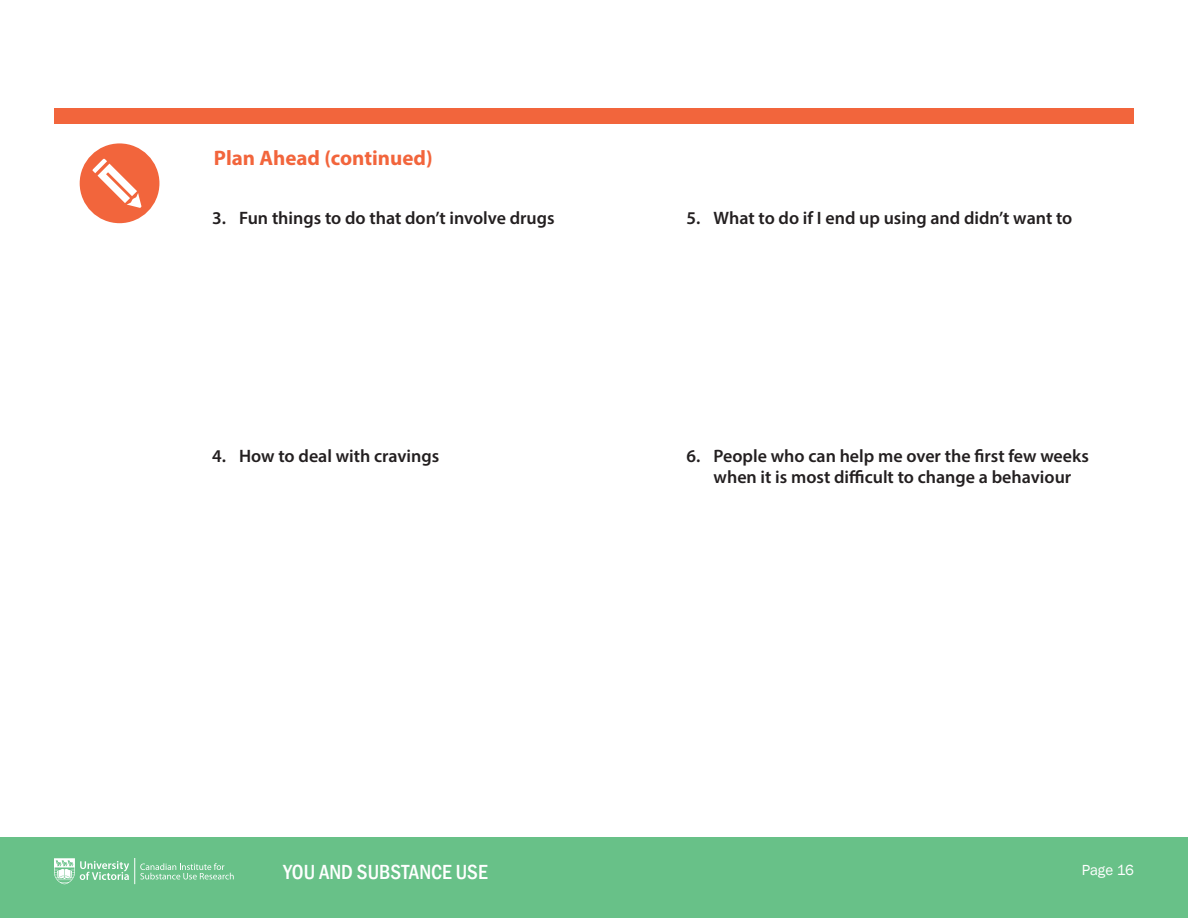
<style>
.page{position:relative;width:1188px;height:918px;background:#fff}
.page>*{position:absolute;margin:0;border:0;box-sizing:border-box;transform-origin:0 0}
.EXERCISES_-_intro_se{font:700 21px "Myriad Pro";color:#f2653c}
.t1{font:500 condensed 21px "Franklin Gothic";color:#fff}
.t2{font:600 18px/21.8px "Myriad Pro";color:#231f20;text-align:center}
.t3{font:15px "Franklin Gothic";color:#fff}
</style>
<div class="page">
<div style="left:0;top:837px;width:1188px;height:81px;background:#68c188"></div>
<svg style="left:54px;top:858px;width:180px;height:26px"></svg>
<div style="left:80px;top:143px;width:79px;height:80px;background:#f2653c;border-radius:50%"></div>
<svg style="left:92px;top:159px;width:50px;height:49px"></svg>
<div style="left:54px;top:108px;width:1080px;height:16px;background:#f2653c"></div>
<p class="EXERCISES_-_intro_se" style="left:214px;top:144px;width:220px">Plan Ahead (continued)</p>
<p class="t2" style="left:212px;top:206px;width:344px">3. Fun things to do that don’t involve drugs</p>
<p class="t2" style="left:212px;top:444px;width:229px">4. How to deal with cravings</p>
<p class="t2" style="left:687px;top:206px;width:387px">5. What to do if I end up using and didn’t want to</p>
<p class="t2" style="left:687px;top:444px;width:404px">6. People who can help me over the first few weeks when it is most difficult to change a behaviour</p>
<p class="t1" style="left:284px;top:858px;width:206px">YOU AND SUBSTANCE USE</p>
<p class="t3" style="left:1082px;top:860px;width:54px">Page 16</p>
</div>
